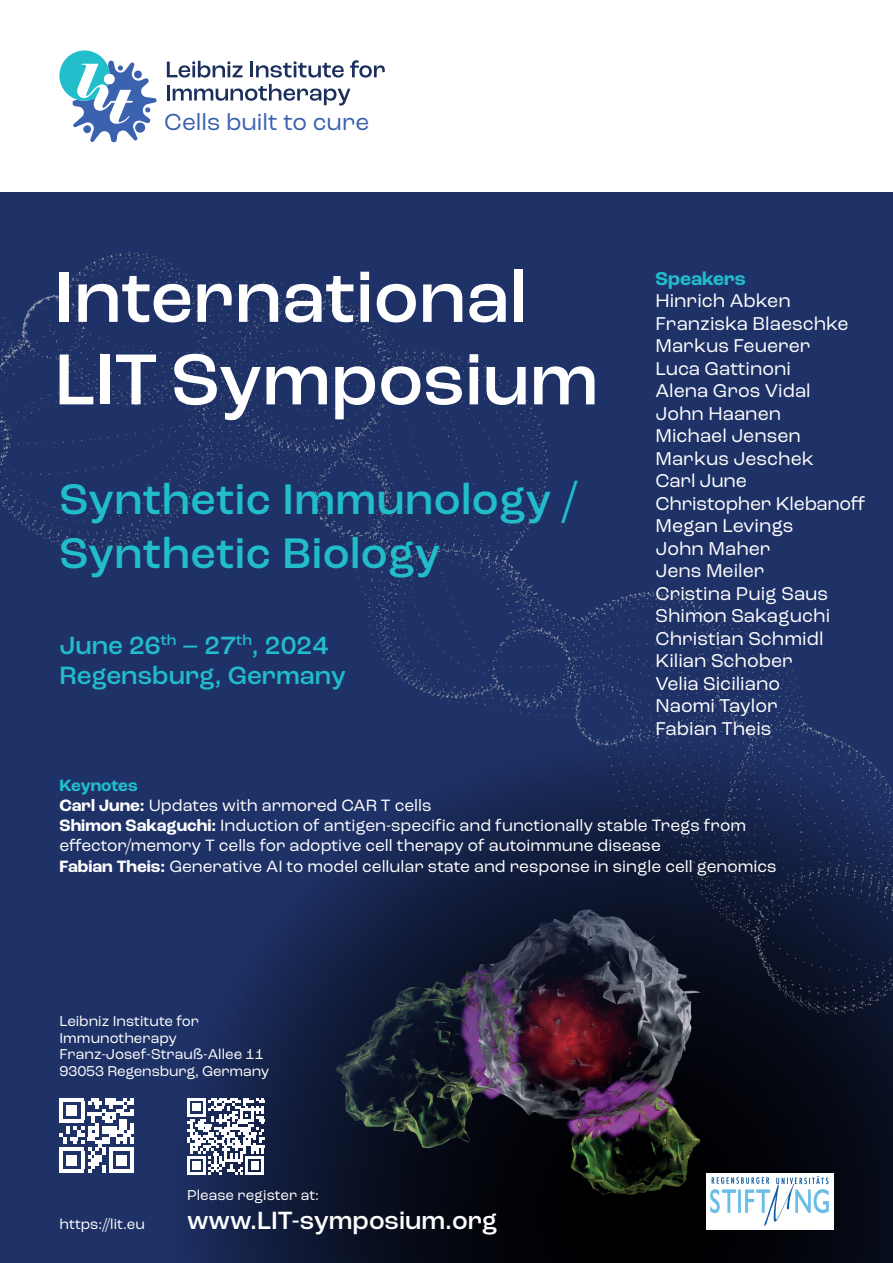
<style>
.page{position:relative;width:893px;height:1263px;background:#fff}
.page>*{position:absolute;margin:0;border:0;box-sizing:border-box;transform-origin:0 0}
.Head_2{font:500 75.75px "Roc Grotesk";color:#fff}
.Head_4{font:500 45px/54px "Roc Grotesk";letter-spacing:.01em;color:#21bdcb}
.Copy_ZAB_11{font:500 26.25px "Roc Grotesk";color:#21bdcb}
.Copy{font:500 26.25px "Roc Grotesk";color:#fff}
.t1{font:24.38px "Roc Grotesk";color:#3b62ae}
.Copy-2{font:19.5px "Roc Grotesk";color:#fff}
.Copy-3{font:700 19.5px "Roc Grotesk";color:#21bdcb}
.Copy-4{font:17.25px/20.2px "Roc Grotesk";color:#fff}
.Copy-5{font:700 17.25px "Roc Grotesk";color:#21bdcb}
.Copy-6{font:15px/16.5px "Roc Grotesk";color:#fff}
.s1{font-weight:700}
</style>
<div class="page">
<div style="left:0;top:192px;width:893px;height:1071px;background:#1f3267"></div>
<img style="left:191px;top:1060px;width:702px;height:203px">
<img style="left:0;top:142px;width:893px;height:918px">
<div style="left:59px;top:50px;width:51px;height:51px;background:#23becb;border-radius:50%"></div>
<svg style="left:72px;top:60px;width:85px;height:82px"></svg>
<svg style="left:167px;top:61px;width:76px;height:17px"></svg>
<hr style="left:250px;top:62px;width:3px;height:15px;background:#1b2e5c">
<svg style="left:256px;top:62px;width:88px;height:16px"></svg>
<svg style="left:350px;top:60px;width:35px;height:18px"></svg>
<hr style="left:167px;top:85px;width:3px;height:16px;background:#1b2e5c">
<svg style="left:173px;top:84px;width:177px;height:22px"></svg>
<svg style="left:60px;top:1098px;width:74px;height:74px"></svg>
<svg style="left:187px;top:1098px;width:77px;height:77px;background:#9ba1b4"></svg>
<img style="left:707px;top:1174px;width:126px;height:55px">
<p class="t1" style="left:164px;top:107px;width:207px">Cells built to cure</p>
<p class="Head_2" style="left:55px;top:250px;width:474px">International</p>
<p class="Head_2" style="left:55px;top:333px;width:545px">LIT Symposium</p>
<p class="Head_4" style="left:60px;top:473px;width:518px">Synthetic Immunology /<br>Synthetic Biology</p>
<p class="Copy_ZAB_11" style="left:60px;top:629px;width:270px">June 26<sup>th</sup> – 27<sup>th</sup>, 2024</p>
<p class="Copy_ZAB_11" style="left:60px;top:659px;width:288px">Regensburg, Germany</p>
<p class="Copy-3" style="left:655px;top:266px;width:92px">Speakers</p>
<p class="Copy-2" style="left:655px;top:289px;width:137px">Hinrich Abken</p>
<p class="Copy-2" style="left:655px;top:312px;width:195px">Franziska Blaeschke</p>
<p class="Copy-2" style="left:655px;top:334px;width:157px">Markus Feuerer</p>
<p class="Copy-2" style="left:655px;top:357px;width:137px">Luca Gattinoni</p>
<p class="Copy-2" style="left:655px;top:379px;width:157px">Alena Gros Vidal</p>
<p class="Copy-2" style="left:655px;top:402px;width:127px">John Haanen</p>
<p class="Copy-2" style="left:655px;top:424px;width:147px">Michael Jensen</p>
<p class="Copy-2" style="left:655px;top:447px;width:160px">Markus Jeschek</p>
<p class="Copy-2" style="left:655px;top:469px;width:93px">Carl June</p>
<p class="Copy-2" style="left:655px;top:492px;width:212px">Christopher Klebanoff</p>
<p class="Copy-2" style="left:655px;top:514px;width:140px">Megan Levings</p>
<p class="Copy-2" style="left:655px;top:537px;width:117px">John Maher</p>
<p class="Copy-2" style="left:655px;top:559px;width:110px">Jens Meiler</p>
<p class="Copy-2" style="left:655px;top:582px;width:174px">Cristina Puig Saus</p>
<p class="Copy-2" style="left:655px;top:604px;width:176px">Shimon Sakaguchi</p>
<p class="Copy-2" style="left:655px;top:627px;width:169px">Christian Schmidl</p>
<p class="Copy-2" style="left:655px;top:649px;width:139px">Kilian Schober</p>
<p class="Copy-2" style="left:655px;top:672px;width:126px">Velia Siciliano</p>
<p class="Copy-2" style="left:655px;top:694px;width:124px">Naomi Taylor</p>
<p class="Copy-2" style="left:655px;top:717px;width:118px">Fabian Theis</p>
<p class="Copy-5" style="left:60px;top:774px;width:80px">Keynotes</p>
<p class="Copy-4" style="left:60px;top:795px;width:374px"><span class="s1">Carl June:</span> Updates with armored CAR T cells</p>
<p class="Copy-4" style="left:60px;top:815px;width:688px"><span class="s1">Shimon Sakaguchi:</span> Induction of antigen-specific and functionally stable Tregs from effector/memory T cells for adoptive cell therapy of autoimmune disease</p>
<p class="Copy-4" style="left:60px;top:856px;width:718px"><span class="s1">Fabian Theis:</span> Generative AI to model cellular state and response in single cell genomics</p>
<p class="Copy-6" style="left:60px;top:1013px;width:141px">Leibniz Institute for<br>Immunotherapy</p>
<p class="Copy-6" style="left:60px;top:1046px;width:206px">Franz-Josef-Strauß-Allee 11</p>
<p class="Copy-6" style="left:60px;top:1062px;width:211px">93053 Regensburg, Germany</p>
<p class="Copy-6" style="left:60px;top:1215px;width:87px">https://lit.eu</p>
<p class="Copy-6" style="left:187px;top:1186px;width:134px">Please register at:</p>
<p class="Copy" style="left:187px;top:1204px;width:312px">www.LIT-symposium.org</p>
</div>
